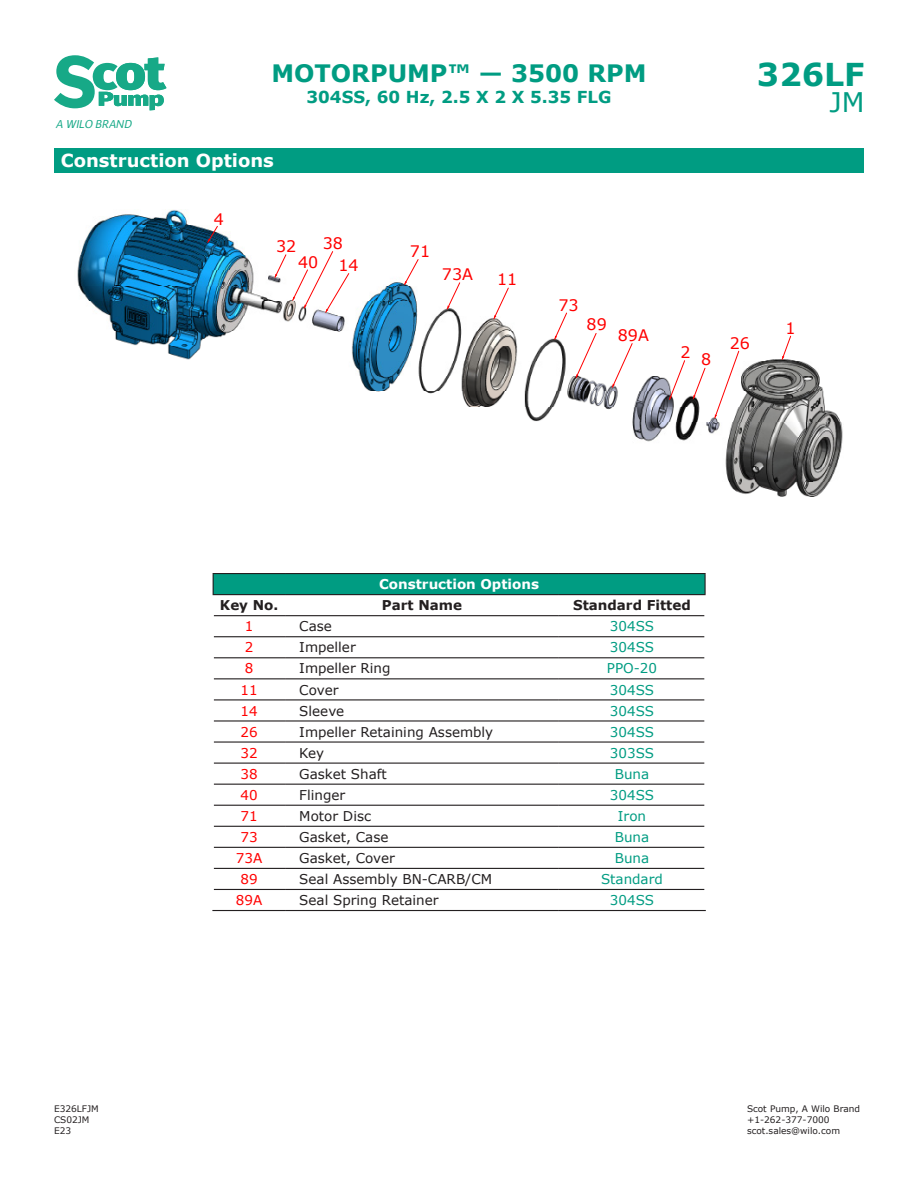
<style>
.page{position:relative;width:918px;height:1188px;background:#fff}
.page>*{position:absolute;margin:0;border:0;box-sizing:border-box;transform-origin:0 0}
.t1{font:700 31.5px "Verdana";color:#009c82}
.t2{font:27px "Verdana";color:#009c82}
.t3{font:700 24px "Verdana";color:#009c82}
.t4{font:700 18px "Verdana";color:#fff}
.t5{font:700 16.5px "Verdana";color:#009c82}
.t6{font:15.9px "Verdana";color:#f00}
.t7{font:13.5px "Verdana";color:#231f20}
.t8{font:13.5px "Verdana";color:#009c82}
.t9{font:700 13.5px "Verdana";color:#231f20}
.t10{font:13.5px "Verdana";color:#f00}
.t11{font:700 13.5px "Verdana";color:#fff}
.t12{font:italic 12.15px "WILO Plus FM";color:#17a987}
.t13{font:9px/10.8px "Verdana";color:#231f20}
</style>
<div class="page">
<svg style="left:54px;top:55px;width:112px;height:55px"></svg>
<div style="left:54px;top:149px;width:810px;height:24px;background:#009c82"></div>
<div style="left:54px;top:148px;width:810px;height:24px;background:#009c82"></div>
<img style="left:77px;top:209px;width:766px;height:288px">
<svg style="left:207px;top:226px;width:11px;height:17px"></svg>
<svg style="left:275px;top:254px;width:11px;height:24px"></svg>
<svg style="left:404px;top:259px;width:14px;height:26px"></svg>
<svg style="left:292px;top:251px;width:57px;height:62px"></svg>
<svg style="left:494px;top:288px;width:15px;height:31px"></svg>
<svg style="left:554px;top:313px;width:13px;height:27px"></svg>
<svg style="left:447px;top:282px;width:13px;height:27px"></svg>
<svg style="left:612px;top:343px;width:20px;height:45px"></svg>
<svg style="left:576px;top:333px;width:20px;height:45px"></svg>
<svg style="left:669px;top:360px;width:16px;height:40px"></svg>
<svg style="left:693px;top:368px;width:12px;height:31px"></svg>
<svg style="left:715px;top:351px;width:24px;height:67px"></svg>
<svg style="left:782px;top:336px;width:9px;height:24px"></svg>
<div style="left:213px;top:574px;width:492px;height:21px;background:#009c82"></div>
<svg style="left:213px;top:574px;width:1px;height:20px"></svg>
<hr style="left:213px;top:573px;width:72px;height:1px;background:#231f20">
<hr style="left:285px;top:573px;width:274px;height:1px;background:#231f20">
<hr style="left:559px;top:573px;width:147px;height:1px;background:#231f20">
<svg style="left:705px;top:574px;width:1px;height:20px"></svg>
<hr style="left:213px;top:594px;width:72px;height:1px;background:#231f20">
<hr style="left:285px;top:594px;width:274px;height:1px;background:#231f20">
<hr style="left:559px;top:594px;width:147px;height:1px;background:#231f20">
<hr style="left:214px;top:615px;width:71px;height:1px;background:#231f20">
<hr style="left:285px;top:615px;width:274px;height:1px;background:#231f20">
<hr style="left:559px;top:615px;width:145px;height:1px;background:#231f20">
<hr style="left:214px;top:636px;width:71px;height:1px;background:#231f20">
<hr style="left:285px;top:636px;width:274px;height:1px;background:#231f20">
<hr style="left:559px;top:636px;width:145px;height:1px;background:#231f20">
<hr style="left:214px;top:657px;width:71px;height:1px;background:#231f20">
<hr style="left:285px;top:657px;width:274px;height:1px;background:#231f20">
<hr style="left:559px;top:657px;width:145px;height:1px;background:#231f20">
<hr style="left:214px;top:678px;width:71px;height:1px;background:#231f20">
<hr style="left:285px;top:678px;width:274px;height:1px;background:#231f20">
<hr style="left:559px;top:678px;width:145px;height:1px;background:#231f20">
<hr style="left:214px;top:699px;width:71px;height:1px;background:#231f20">
<hr style="left:285px;top:699px;width:274px;height:1px;background:#231f20">
<hr style="left:559px;top:699px;width:145px;height:1px;background:#231f20">
<hr style="left:214px;top:720px;width:71px;height:2px;background:#231f20">
<hr style="left:285px;top:720px;width:274px;height:2px;background:#231f20">
<hr style="left:559px;top:720px;width:145px;height:2px;background:#231f20">
<hr style="left:214px;top:741px;width:71px;height:2px;background:#231f20">
<hr style="left:285px;top:741px;width:274px;height:2px;background:#231f20">
<hr style="left:559px;top:741px;width:145px;height:2px;background:#231f20">
<hr style="left:214px;top:763px;width:71px;height:1px;background:#231f20">
<hr style="left:285px;top:763px;width:274px;height:1px;background:#231f20">
<hr style="left:559px;top:763px;width:145px;height:1px;background:#231f20">
<hr style="left:214px;top:784px;width:71px;height:1px;background:#231f20">
<hr style="left:285px;top:784px;width:274px;height:1px;background:#231f20">
<hr style="left:559px;top:784px;width:145px;height:1px;background:#231f20">
<hr style="left:214px;top:805px;width:71px;height:1px;background:#231f20">
<hr style="left:285px;top:805px;width:274px;height:1px;background:#231f20">
<hr style="left:559px;top:805px;width:145px;height:1px;background:#231f20">
<hr style="left:214px;top:826px;width:71px;height:1px;background:#231f20">
<hr style="left:285px;top:826px;width:274px;height:1px;background:#231f20">
<hr style="left:559px;top:826px;width:145px;height:1px;background:#231f20">
<hr style="left:214px;top:847px;width:71px;height:1px;background:#231f20">
<hr style="left:285px;top:847px;width:274px;height:1px;background:#231f20">
<hr style="left:559px;top:847px;width:145px;height:1px;background:#231f20">
<hr style="left:214px;top:868px;width:71px;height:1px;background:#231f20">
<hr style="left:285px;top:868px;width:274px;height:1px;background:#231f20">
<hr style="left:559px;top:868px;width:145px;height:1px;background:#231f20">
<hr style="left:214px;top:889px;width:71px;height:1px;background:#231f20">
<hr style="left:285px;top:889px;width:274px;height:1px;background:#231f20">
<hr style="left:559px;top:889px;width:145px;height:1px;background:#231f20">
<hr style="left:212px;top:910px;width:73px;height:1px;background:#231f20">
<hr style="left:285px;top:910px;width:274px;height:1px;background:#231f20">
<hr style="left:559px;top:910px;width:147px;height:1px;background:#231f20">
<p class="t12" style="left:57px;top:117px;width:77px">A WILO BRAND</p>
<h3 class="t3" style="left:271px;top:56px;width:377px">MOTORPUMP™ — 3500 RPM</h3>
<p class="t5" style="left:307px;top:85px;width:306px">304SS, 60 Hz, 2.5 X 2 X 5.35 FLG</p>
<h3 class="t4" style="left:61px;top:148px;width:215px">Construction Options</h3>
<h3 class="t4" style="left:61px;top:149px;width:55px">Parts</h3>
<p class="t6" style="left:214px;top:208px;width:12px">4</p>
<p class="t6" style="left:276px;top:235px;width:22px">32</p>
<p class="t6" style="left:323px;top:233px;width:22px">38</p>
<p class="t6" style="left:298px;top:251px;width:22px">40</p>
<p class="t6" style="left:338px;top:254px;width:22px">14</p>
<p class="t6" style="left:410px;top:240px;width:22px">71</p>
<p class="t6" style="left:442px;top:263px;width:33px">73A</p>
<p class="t6" style="left:497px;top:268px;width:22px">11</p>
<p class="t6" style="left:558px;top:294px;width:22px">73</p>
<p class="t6" style="left:587px;top:314px;width:22px">89</p>
<p class="t6" style="left:618px;top:324px;width:33px">89A</p>
<h1 class="t1" style="left:757px;top:52px;width:109px">326LF</h1>
<h2 class="t2" style="left:830px;top:83px;width:37px">JM</h2>
<p class="t6" style="left:681px;top:341px;width:12px">2</p>
<p class="t6" style="left:701px;top:349px;width:12px">8</p>
<p class="t6" style="left:730px;top:332px;width:22px">26</p>
<p class="t6" style="left:786px;top:317px;width:12px">1</p>
<p class="t13" style="left:54px;top:1104px;width:46px">E326LFJM<br>CS02JM<br>E23</p>
<p class="t11" style="left:379px;top:575px;width:161px">Construction Options</p>
<p class="t9" style="left:220px;top:596px;width:60px">Key No.</p>
<p class="t9" style="left:382px;top:596px;width:82px">Part Name</p>
<p class="t9" style="left:573px;top:596px;width:119px">Standard Fitted</p>
<p class="t10" style="left:245px;top:617px;width:10px">1</p>
<p class="t7" style="left:299px;top:617px;width:34px">Case</p>
<p class="t8" style="left:610px;top:617px;width:46px">304SS</p>
<p class="t10" style="left:245px;top:638px;width:10px">2</p>
<p class="t7" style="left:299px;top:638px;width:58px">Impeller</p>
<p class="t8" style="left:610px;top:638px;width:46px">304SS</p>
<p class="t10" style="left:245px;top:659px;width:10px">8</p>
<p class="t7" style="left:299px;top:659px;width:93px">Impeller Ring</p>
<p class="t8" style="left:607px;top:659px;width:52px">PPO-20</p>
<p class="t10" style="left:241px;top:680px;width:19px">11</p>
<p class="t7" style="left:299px;top:680px;width:41px">Cover</p>
<p class="t8" style="left:610px;top:680px;width:46px">304SS</p>
<p class="t10" style="left:241px;top:701px;width:19px">14</p>
<p class="t7" style="left:299px;top:701px;width:46px">Sleeve</p>
<p class="t8" style="left:610px;top:701px;width:46px">304SS</p>
<p class="t10" style="left:241px;top:722px;width:19px">26</p>
<p class="t7" style="left:299px;top:722px;width:195px">Impeller Retaining Assembly</p>
<p class="t8" style="left:610px;top:722px;width:46px">304SS</p>
<p class="t10" style="left:241px;top:744px;width:19px">32</p>
<p class="t7" style="left:299px;top:744px;width:26px">Key</p>
<p class="t8" style="left:610px;top:744px;width:46px">303SS</p>
<p class="t10" style="left:241px;top:765px;width:19px">38</p>
<p class="t7" style="left:299px;top:765px;width:89px">Gasket Shaft</p>
<p class="t8" style="left:615px;top:765px;width:36px">Buna</p>
<p class="t10" style="left:241px;top:786px;width:19px">40</p>
<p class="t7" style="left:299px;top:786px;width:47px">Flinger</p>
<p class="t8" style="left:610px;top:786px;width:46px">304SS</p>
<p class="t10" style="left:241px;top:807px;width:19px">71</p>
<p class="t7" style="left:299px;top:807px;width:73px">Motor Disc</p>
<p class="t8" style="left:618px;top:807px;width:30px">Iron</p>
<p class="t10" style="left:241px;top:828px;width:19px">73</p>
<p class="t7" style="left:299px;top:828px;width:91px">Gasket, Case</p>
<p class="t8" style="left:615px;top:828px;width:36px">Buna</p>
<p class="t10" style="left:236px;top:849px;width:28px">73A</p>
<p class="t7" style="left:299px;top:849px;width:97px">Gasket, Cover</p>
<p class="t8" style="left:615px;top:849px;width:36px">Buna</p>
<p class="t10" style="left:241px;top:870px;width:19px">89</p>
<p class="t7" style="left:299px;top:870px;width:194px">Seal Assembly BN-CARB/CM</p>
<p class="t8" style="left:601px;top:870px;width:63px">Standard</p>
<p class="t10" style="left:236px;top:891px;width:28px">89A</p>
<p class="t7" style="left:299px;top:891px;width:141px">Seal Spring Retainer</p>
<p class="t8" style="left:610px;top:891px;width:46px">304SS</p>
<p class="t13" style="left:747px;top:1104px;width:115px">Scot Pump, A Wilo Brand +1-262-377-7000 scot.sales@wilo.com</p>
</div>
